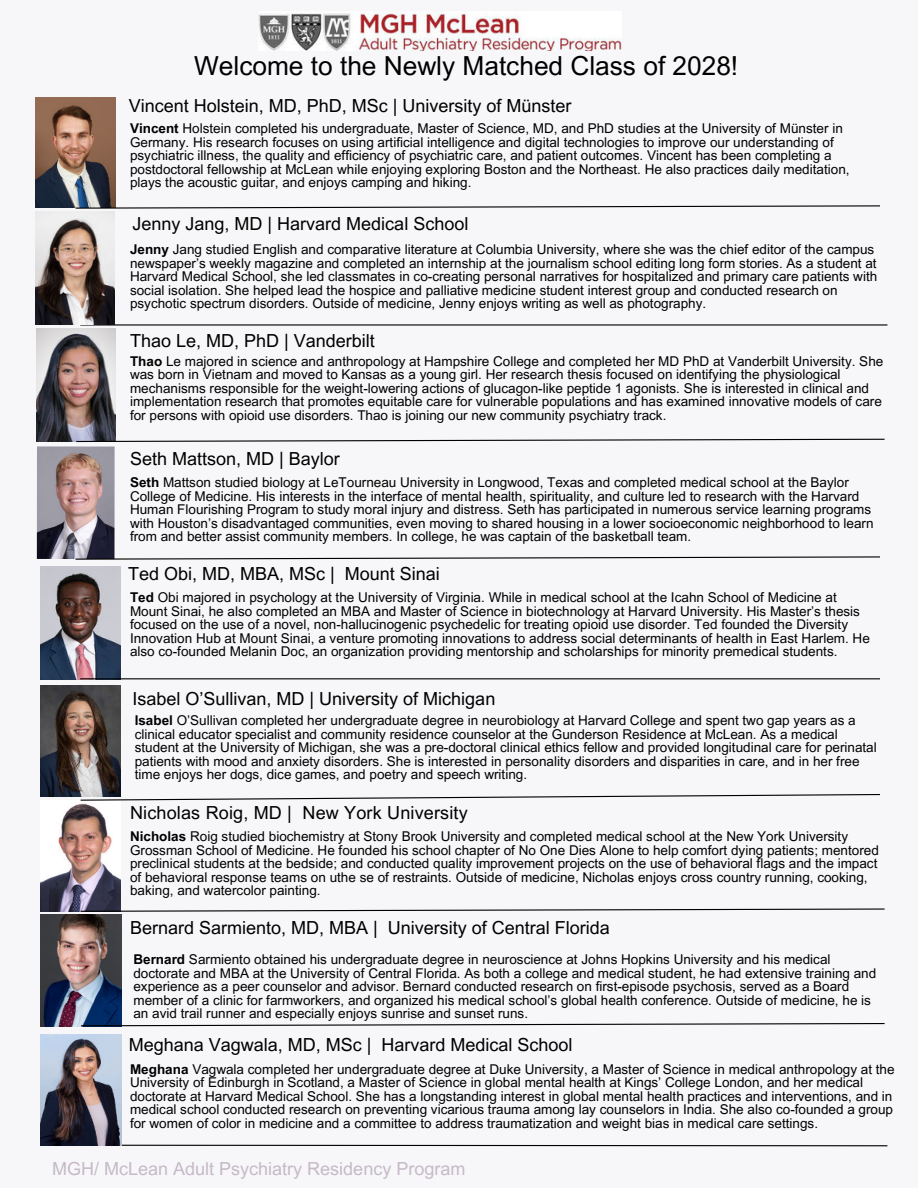
<style>
.page{position:relative;width:918px;height:1188px;background:#f7f7f9}
.page>*{position:absolute;margin:0;border:0;box-sizing:border-box;transform-origin:0 0}
.t1{font:26.25px "Arial MT Pro";color:#000}
.t2{font:18px "Arial MT Pro";color:#000}
.t3{font:18px "Arial MT Pro";color:#c6b9c8}
.t4{font:13.5px/13.5px "Arial MT Pro";color:#000}
.s1{font-weight:700}
</style>
<div class="page">
<img style="left:259px;top:13px;width:362px;height:38px">
<img style="left:40px;top:686px;width:80px;height:111px">
<hr style="left:80px;top:324px;width:807px;height:2px;background:#000">
<svg style="left:80px;top:1144px;width:808px;height:3px"></svg>
<img style="left:37px;top:446px;width:78px;height:113px">
<img style="left:37px;top:329px;width:79px;height:112px">
<img style="left:36px;top:212px;width:79px;height:112px">
<img style="left:36px;top:98px;width:80px;height:110px">
<img style="left:40px;top:567px;width:80px;height:112px">
<img style="left:40px;top:803px;width:80px;height:109px">
<img style="left:40px;top:915px;width:81px;height:111px">
<img style="left:40px;top:1034px;width:81px;height:111px">
<svg style="left:74px;top:205px;width:806px;height:4px"></svg>
<svg style="left:75px;top:438px;width:810px;height:5px"></svg>
<svg style="left:74px;top:556px;width:806px;height:4px"></svg>
<hr style="left:80px;top:678px;width:800px;height:1px;background:#000">
<svg style="left:79px;top:793px;width:801px;height:8px"></svg>
<svg style="left:79px;top:908px;width:806px;height:4px"></svg>
<svg style="left:80px;top:1022px;width:805px;height:5px"></svg>
<h1 class="t1" style="left:194px;top:51px;width:546px">Welcome to the Newly Matched Class of 2028!</h1>
<h2 class="t2" style="left:129px;top:95px;width:444px">Vincent Holstein, MD, PhD, MSc | University of Münster</h2>
<p class="t4" style="left:130px;top:123px;width:721px"><span class="s1">Vincent</span> Holstein completed his undergraduate, Master of Science, MD, and PhD studies at the University of Münster in Germany. His research focuses on using artificial intelligence and digital technologies to improve our understanding of psychiatric illness, the quality and efficiency of psychiatric care, and patient outcomes. Vincent has been completing a postdoctoral fellowship at McLean while enjoying exploring Boston and the Northeast. He also practices daily meditation, plays the acoustic guitar, and enjoys camping and hiking.</p>
<h2 class="t2" style="left:133px;top:213px;width:337px">Jenny Jang, MD | Harvard Medical School</h2>
<p class="t4" style="left:130px;top:243px;width:749px"><span class="s1">Jenny</span> Jang studied English and comparative literature at Columbia University, where she was the chief editor of the campus newspaper’s weekly magazine and completed an internship at the journalism school editing long form stories. As a student at Harvard Medical School, she led classmates in co-creating personal narratives for hospitalized and primary care patients with social isolation. She helped lead the hospice and palliative medicine student interest group and conducted research on psychotic spectrum disorders. Outside of medicine, Jenny enjoys writing as well as photography.</p>
<h2 class="t2" style="left:130px;top:330px;width:246px">Thao Le, MD, PhD | Vanderbilt</h2>
<p class="t4" style="left:130px;top:355px;width:755px"><span class="s1">Thao</span> Le majored in science and anthropology at Hampshire College and completed her MD PhD at Vanderbilt University. She was born in Vietnam and moved to Kansas as a young girl. Her research thesis focused on identifying the physiological mechanisms responsible for the weight-lowering actions of glucagon-like peptide 1 agonists. She is interested in clinical and implementation research that promotes equitable care for vulnerable populations and has examined innovative models of care for persons with opioid use disorders. Thao is joining our new community psychiatry track.</p>
<h2 class="t2" style="left:130px;top:449px;width:211px">Seth Mattson, MD | Baylor</h2>
<p class="t4" style="left:130px;top:477px;width:745px"><span class="s1">Seth</span> Mattson studied biology at LeTourneau University in Longwood, Texas and completed medical school at the Baylor College of Medicine. His interests in the interface of mental health, spirituality, and culture led to research with the Harvard Human Flourishing Program to study moral injury and distress. Seth has participated in numerous service learning programs with Houston’s disadvantaged communities, even moving to shared housing in a lower socioeconomic neighborhood to learn from and better assist community members. In college, he was captain of the basketball team.</p>
<h2 class="t2" style="left:128px;top:564px;width:313px">Ted Obi, MD, MBA, MSc | Mount Sinai</h2>
<p class="t4" style="left:130px;top:592px;width:741px"><span class="s1">Ted</span> Obi majored in psychology at the University of Virginia. While in medical school at the Icahn School of Medicine at Mount Sinai, he also completed an MBA and Master of Science in biotechnology at Harvard University. His Master’s thesis focused on the use of a novel, non-hallucinogenic psychedelic for treating opioid use disorder. Ted founded the Diversity Innovation Hub at Mount Sinai, a venture promoting innovations to address social determinants of health in East Harlem. He also co-founded Melanin Doc, an organization providing mentorship and scholarships for minority premedical students.</p>
<h2 class="t2" style="left:133px;top:689px;width:364px">Isabel O’Sullivan, MD | University of Michigan</h2>
<p class="t4" style="left:135px;top:714px;width:744px"><span class="s1">Isabel</span> O’Sullivan completed her undergraduate degree in neurobiology at Harvard College and spent two gap years as a clinical educator specialist and community residence counselor at the Gunderson Residence at McLean. As a medical student at the University of Michigan, she was a pre-doctoral clinical ethics fellow and provided longitudinal care for perinatal patients with mood and anxiety disorders. She is interested in personality disorders and disparities in care, and in her free time enjoys her dogs, dice games, and poetry and speech writing.</p>
<h2 class="t2" style="left:130px;top:802px;width:339px">Nicholas Roig, MD | New York University</h2>
<p class="t4" style="left:130px;top:831px;width:750px"><span class="s1">Nicholas</span> Roig studied biochemistry at Stony Brook University and completed medical school at the New York University Grossman School of Medicine. He founded his school chapter of No One Dies Alone to help comfort dying patients; mentored preclinical students at the bedside; and conducted quality improvement projects on the use of behavioral flags and the impact of behavioral response teams on uthe se of restraints. Outside of medicine, Nicholas enjoys cross country running, cooking, baking, and watercolor painting.</p>
<h2 class="t2" style="left:130px;top:918px;width:481px">Bernard Sarmiento, MD, MBA | University of Central Florida</h2>
<p class="t4" style="left:133px;top:953px;width:744px"><span class="s1">Bernard</span> Sarmiento obtained his undergraduate degree in neuroscience at Johns Hopkins University and his medical doctorate and MBA at the University of Central Florida. As both a college and medical student, he had extensive training and experience as a peer counselor and advisor. Bernard conducted research on first-episode psychosis, served as a Board member of a clinic for farmworkers, and organized his medical school’s global health conference. Outside of medicine, he is an avid trail runner and especially enjoys sunrise and sunset runs.</p>
<h2 class="t2" style="left:129px;top:1034px;width:445px">Meghana Vagwala, MD, MSc | Harvard Medical School</h2>
<p class="t4" style="left:130px;top:1063px;width:766px"><span class="s1">Meghana</span> Vagwala completed her undergraduate degree at Duke University, a Master of Science in medical anthropology at the University of Edinburgh in Scotland, a Master of Science in global mental health at Kings’ College London, and her medical doctorate at Harvard Medical School. She has a longstanding interest in global mental health practices and interventions, and in medical school conducted research on preventing vicarious trauma among lay counselors in India. She also co-founded a group for women of color in medicine and a committee to address traumatization and weight bias in medical care settings.</p>
<h2 class="t3" style="left:52px;top:1158px;width:415px">MGH/ McLean Adult Psychiatry Residency Program</h2>
</div>
